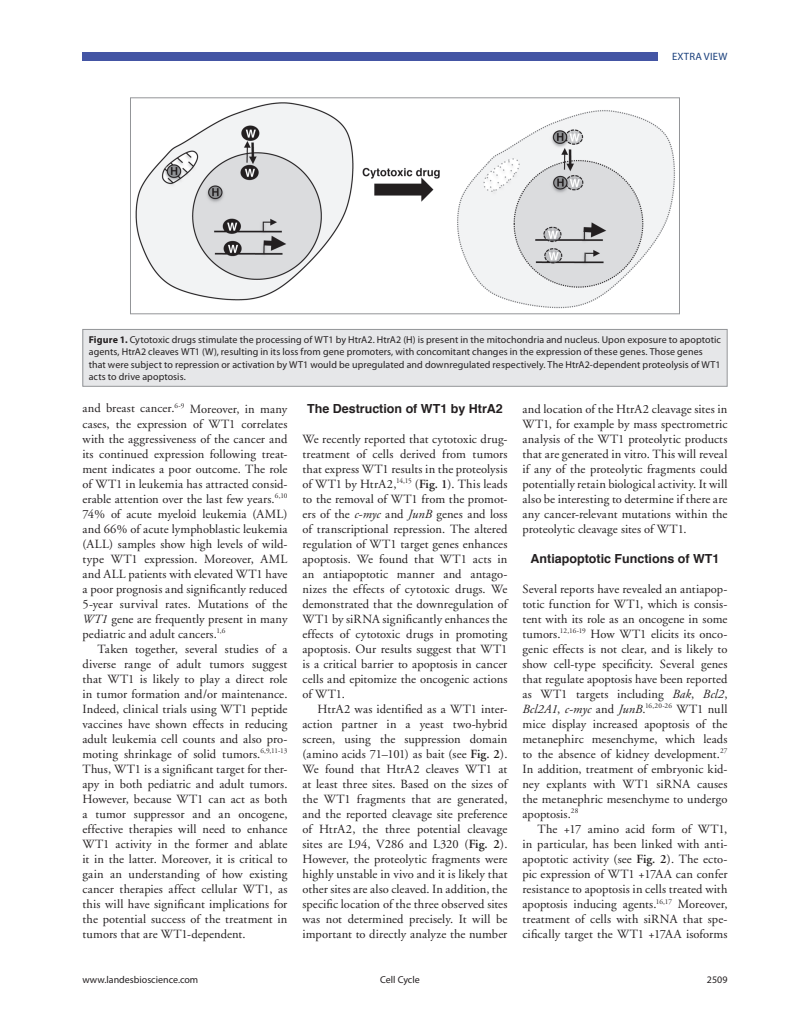
<style>
.page{position:relative;width:810px;height:1035px;background:#fff}
.page>*{position:absolute;margin:0;border:0;box-sizing:border-box;transform-origin:0 0}
.t1{font:12.5px/15px "Adobe Garamond";letter-spacing:.01em;color:#231f20;text-align:justify}
.t2{font:700 12.5px "Helvetica";color:#231f20}
.t3{font:10.62px "Myriad Pro";letter-spacing:.02em;color:#193f7c}
.t4{font:10px/12.5px "Myriad Pro";letter-spacing:.01em;color:#231f20}
.s1{font-weight:700}
.s2{font-style:italic}
.s3{font-weight:600}
</style>
<div class="page">
<div style="left:82px;top:53px;width:576px;height:8px;background:#4455a4"></div>
<img style="left:135px;top:102px;width:540px;height:207px">
<div style="left:130px;top:98px;width:550px;height:216px;border:1px solid #939598"></div>
<div style="left:83px;top:329px;width:644px;height:57px;background:#e6e7e9"></div>
<div style="left:82px;top:329px;width:645px;height:58px;border:1px solid #939598"></div>
<p class="t3" style="left:672px;top:50px;width:57px">extra view</p>
<p class="t4" style="left:89px;top:333px;width:634px"><span class="s1">Figure 1.</span> Cytotoxic drugs stimulate the processing of WT1 by HtrA2. HtrA2 (H) is present in the mitochondria and nucleus. Upon exposure to apoptotic agents, HtrA2 cleaves WT1 (W), resulting in its loss from gene promoters, with concomitant changes in the expression of these genes. Those genes that were subject to repression or activation by WT1 would be upregulated and downregulated respectively. The HtrA2-dependent proteolysis of WT1 acts to drive apoptosis.</p>
<p class="t1" style="left:82px;top:401px;width:207px">and breast cancer.<sup>6-9</sup> Moreover, in many cases, the expression of WT1 correlates with the aggressiveness of the cancer and its continued expression following treat&shy;ment indicates a poor outcome. The role of WT1 in leukemia has attracted consid&shy;erable attention over the last few years.<sup>6,10<br></sup>74% of acute myeloid leukemia (AML) and 66% of acute lymphoblastic leukemia (ALL) samples show high levels of wild&shy;type WT1 expression. Moreover, AML and ALL patients with elevated WT1 have a poor prognosis and significantly reduced 5-year survival rates. Mutations of the <span class="s2">WT1</span> gene are frequently present in many pediatric and adult cancers.<sup>1,6</sup></p>
<p class="t1" style="left:83px;top:641px;width:207px;text-indent:15px">Taken together, several studies of a diverse range of adult tumors suggest that WT1 is likely to play a direct role in tumor formation and/or maintenance.<br>Indeed, clinical trials using WT1 peptide vaccines have shown effects in reducing adult leukemia cell counts and also pro&shy;moting shrinkage of solid tumors.<sup>6,9,11-13<br></sup>Thus, WT1 is a significant target for ther&shy;apy in both pediatric and adult tumors.<br>However, because WT1 can act as both a tumor suppressor and an oncogene, effective therapies will need to enhance WT1 activity in the former and ablate it in the latter. Moreover, it is critical to gain an understanding of how existing cancer therapies affect cellular WT1, as this will have significant implications for the potential success of the treatment in tumors that are WT1-dependent.</p>
<p class="t2" style="left:307px;top:398px;width:197px">The Destruction of WT1 by HtrA2</p>
<p class="t1" style="left:302px;top:431px;width:207px">We recently reported that cytotoxic drug&shy;treatment of cells derived from tumors that express WT1 results in the proteolysis of WT1 by HtrA2,<sup>14,15</sup> (<span class="s3">Fig. 1</span>). This leads to the removal of WT1 from the promot&shy;ers of the <span class="s2">c-myc</span> and <span class="s2">JunB</span> genes and loss of transcriptional repression. The altered regulation of WT1 target genes enhances apoptosis. We found that WT1 acts in an antiapoptotic manner and antago&shy;nizes the effects of cytotoxic drugs. We demonstrated that the downregulation of WT1 by siRNA significantly enhances the effects of cytotoxic drugs in promoting apoptosis. Our results suggest that WT1 is a critical barrier to apoptosis in cancer cells and epitomize the oncogenic actions of WT1.</p>
<p class="t1" style="left:302px;top:701px;width:207px;text-indent:15px">HtrA2 was identified as a WT1 inter&shy;action partner in a yeast two-hybrid screen, using the suppression domain (amino acids 71–101) as bait (see <span class="s3">Fig. 2</span>).<br>We found that HtrA2 cleaves WT1 at at least three sites. Based on the sizes of the WT1 fragments that are generated, and the reported cleavage site preference of HtrA2, the three potential cleavage sites are L94, V286 and L320 (<span class="s3">Fig. 2</span>).<br>However, the proteolytic fragments were highly unstable in vivo and it is likely that other sites are also cleaved. In addition, the specific location of the three observed sites was not determined precisely. It will be important to directly analyze the number</p>
<p class="t1" style="left:522px;top:401px;width:206px">and location of the HtrA2 cleavage sites in WT1, for example by mass spectrometric analysis of the WT1 proteolytic products that are generated in vitro. This will reveal if any of the proteolytic fragments could potentially retain biological activity. It will also be interesting to determine if there are any cancer-relevant mutations within the proteolytic cleavage sites of WT1.</p>
<p class="t2" style="left:531px;top:548px;width:190px">Antiapoptotic Functions of WT1</p>
<p class="t1" style="left:522px;top:581px;width:207px">Several reports have revealed an antiapop&shy;totic function for WT1, which is consis&shy;tent with its role as an oncogene in some tumors.<sup>12,16-19</sup> How WT1 elicits its onco&shy;genic effects is not clear, and is likely to show cell-type specificity. Several genes that regulate apoptosis have been reported as WT1 targets including <span class="s2">Bak</span>, <span class="s2">Bcl2</span>, <span class="s2">Bcl2A1</span>, <span class="s2">c-myc</span> and <span class="s2">JunB</span>.<sup>16,20-26</sup> WT1 null mice display increased apoptosis of the metanephirc mesenchyme, which leads to the absence of kidney development.<sup>27<br></sup>In addition, treatment of embryonic kid&shy;ney explants with WT1 siRNA causes the metanephric mesenchyme to undergo apoptosis.<sup>28</sup></p>
<p class="t1" style="left:522px;top:822px;width:207px;text-indent:15px">The +17 amino acid form of WT1, in particular, has been linked with anti&shy;apoptotic activity (see <span class="s3">Fig. 2</span>). The ecto&shy;pic expression of WT1 +17AA can confer resistance to apoptosis in cells treated with apoptosis inducing agents.<sup>16,17</sup> Moreover, treatment of cells with siRNA that spe&shy;cifically target the WT1 +17AA isoforms</p>
<p class="t4" style="left:82px;top:973px;width:117px">www.landesbioscience.com</p>
<p class="t4" style="left:380px;top:973px;width:41px">Cell Cycle</p>
<p class="t4" style="left:707px;top:973px;width:22px">2509</p>
</div>
